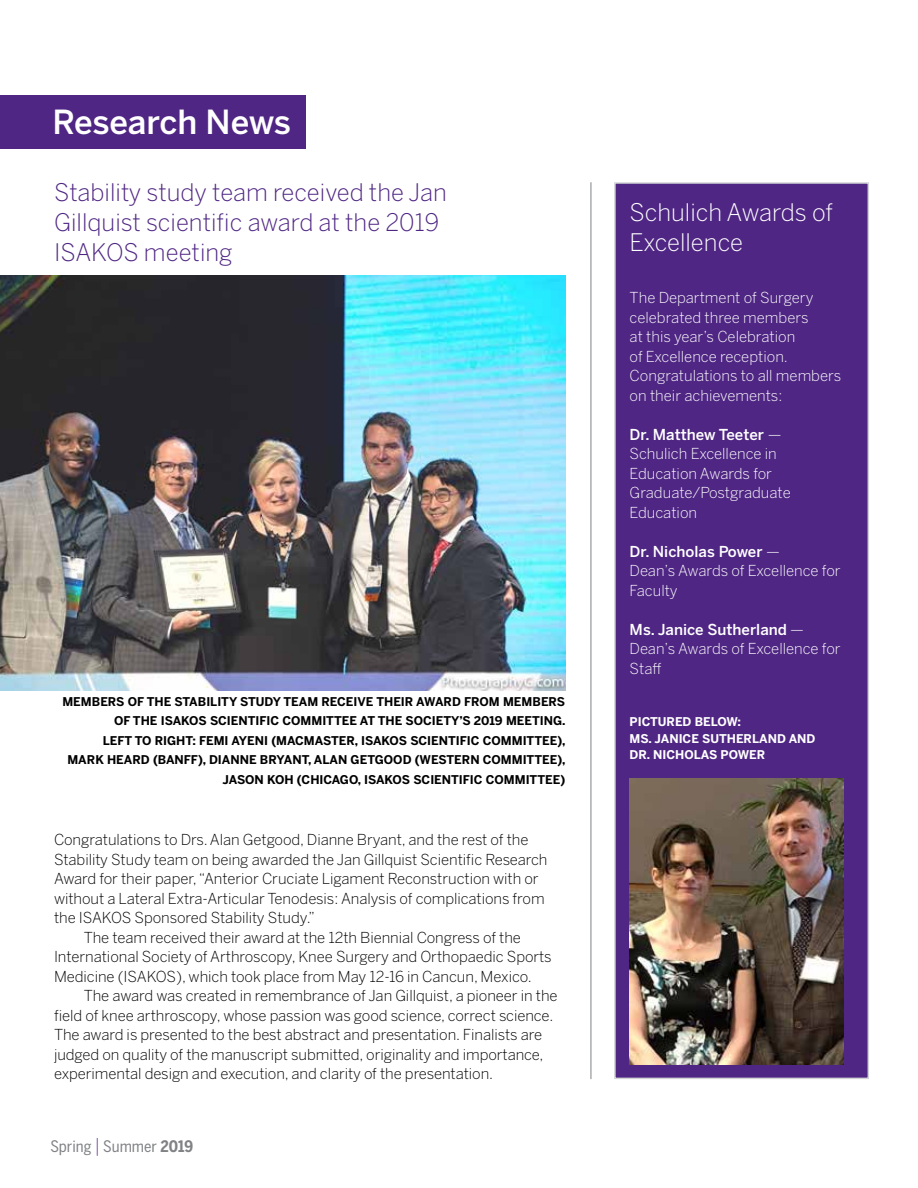
<style>
.page{position:relative;width:918px;height:1188px;background:#fff}
.page>*{position:absolute;margin:0;border:0;box-sizing:border-box;transform-origin:0 0}
.t1{font:500 33px "Benton Sans";letter-spacing:-.01em;color:#fff}
.t2{font:300 24px/30px "Benton Sans";color:#4f2683}
.t3{font:300 24px/30px "Benton Sans";color:#fff}
.t4{font:15.75px "Benton Sans Cond";color:#808285}
.t5{font:300 15px "Benton Sans";letter-spacing:-.005em;color:#000}
.t6{font:300 15px/19.5px "Benton Sans";color:#fff}
.t7{font:700 12px/19.5px "Benton Sans";color:#000;text-align:right}
.t8{font:700 12px/16.5px "Benton Sans";color:#fff}
.s1{font-weight:300;font-size:18.9px;color:#4f2683}
.s2{font-weight:700}
.s3{font-weight:500}
</style>
<div class="page">
<img style="left:0;top:275px;width:565px;height:415px">
<div style="left:0;top:95px;width:305px;height:54px;background:#4f2683"></div>
<hr style="left:591px;top:182px;width:1px;height:897px;background:#808285">
<div style="left:614px;top:182px;width:255px;height:897px;background:#4f2683;border:2px solid #d1d3d4"></div>
<img style="left:630px;top:778px;width:213px;height:286px">
<h1 class="t1" style="left:52px;top:102px;width:240px">Research News</h1>
<h2 class="t2" style="left:54px;top:177px;width:395px">Stability study team received the Jan<br>Gillquist scientific award at the 2019<br>ISAKOS meeting</h2>
<p class="t7" style="left:62px;top:692px;width:505px">MEMBERS OF THE STABILITY STUDY TEAM RECEIVE THEIR AWARD FROM MEMBERS OF THE ISAKOS SCIENTIFIC COMM ITTEE AT THE SOCIETY’S 2019 MEETING.<br>LEFT TO RIGHT: FEMI AYENI (MACMASTER, ISAKOS SCIENTIFIC COMM ITTEE),<br>MARK HEARD (BANFF), DIANNE BRYANT, ALAN GETGOOD (WESTERN COMM ITTEE), JASON KOH (CHICAGO, ISAKOS SCIENTIFIC COMM ITTEE)</p>
<p class="t5" style="left:54px;top:831px;width:476px">Congratulations to Drs. Alan Getgood, Dianne Bryant, and the rest of the</p>
<p class="t5" style="left:54px;top:850px;width:495px">Stability Study team on being awarded the Jan Gillquist Scientific Research</p>
<p class="t5" style="left:54px;top:870px;width:486px">Award for their paper, “Anterior Cruciate Ligament Reconstruction with or</p>
<p class="t5" style="left:54px;top:889px;width:492px">without a Lateral Extra-Articular Tenodesis: Analysis of complications from</p>
<p class="t5" style="left:54px;top:909px;width:262px">the ISAKOS Sponsored Stability Study.”</p>
<p class="t5" style="left:84px;top:928px;width:439px">The team received their award at the 12th Biennial Congress of the</p>
<p class="t5" style="left:54px;top:948px;width:499px">International Society of Arthroscopy, Knee Surgery and Orthopaedic Sports</p>
<p class="t5" style="left:54px;top:967px;width:479px">Medicine (ISAKOS), which took place from May 12-16 in Cancun, Mexico.</p>
<p class="t5" style="left:84px;top:987px;width:475px">The award was created in remembrance of Jan Gillquist, a pioneer in the</p>
<p class="t5" style="left:54px;top:1006px;width:501px">field of knee arthroscopy, whose passion was good science, correct science.</p>
<p class="t5" style="left:54px;top:1026px;width:490px">The award is presented to the best abstract and presentation. Finalists are</p>
<p class="t5" style="left:54px;top:1045px;width:491px">judged on quality of the manuscript submitted, originality and importance,</p>
<p class="t5" style="left:54px;top:1065px;width:441px">experimental design and execution, and clarity of the presentation.</p>
<p class="t4" style="left:50px;top:1137px;width:144px">Spring <span class="s1">|</span> Summer <span class="s2">2019</span></p>
<h2 class="t3" style="left:630px;top:197px;width:205px">Schulich Awards of<br>Excellence</h2>
<p class="t6" style="left:630px;top:288px;width:213px">The Department of Surgery celebrated three members<br>at this year’s Celebration<br>of Excellence reception.<br>Congratulations to all members on their achievements:</p>
<p class="t6" style="left:630px;top:424px;width:163px"><span class="s3">Dr. Matthew Teeter</span> —<br>Schulich Excellence in<br>Education Awards for<br>Graduate/Postgraduate<br>Education</p>
<p class="t6" style="left:630px;top:541px;width:213px"><span class="s3">Dr. Nicholas Power</span> —<br>Dean’s Awards of Excellence for<br>Faculty</p>
<p class="t6" style="left:630px;top:619px;width:213px"><span class="s3">Ms. Janice Sutherland</span> —<br>Dean’s Awards of Excellence for<br>Staff</p>
<p class="t8" style="left:630px;top:714px;width:187px">PICTURED BELOW:<br>MS. JANICE SUTHERLAND AND<br>DR. NICHOLAS POWER</p>
</div>
